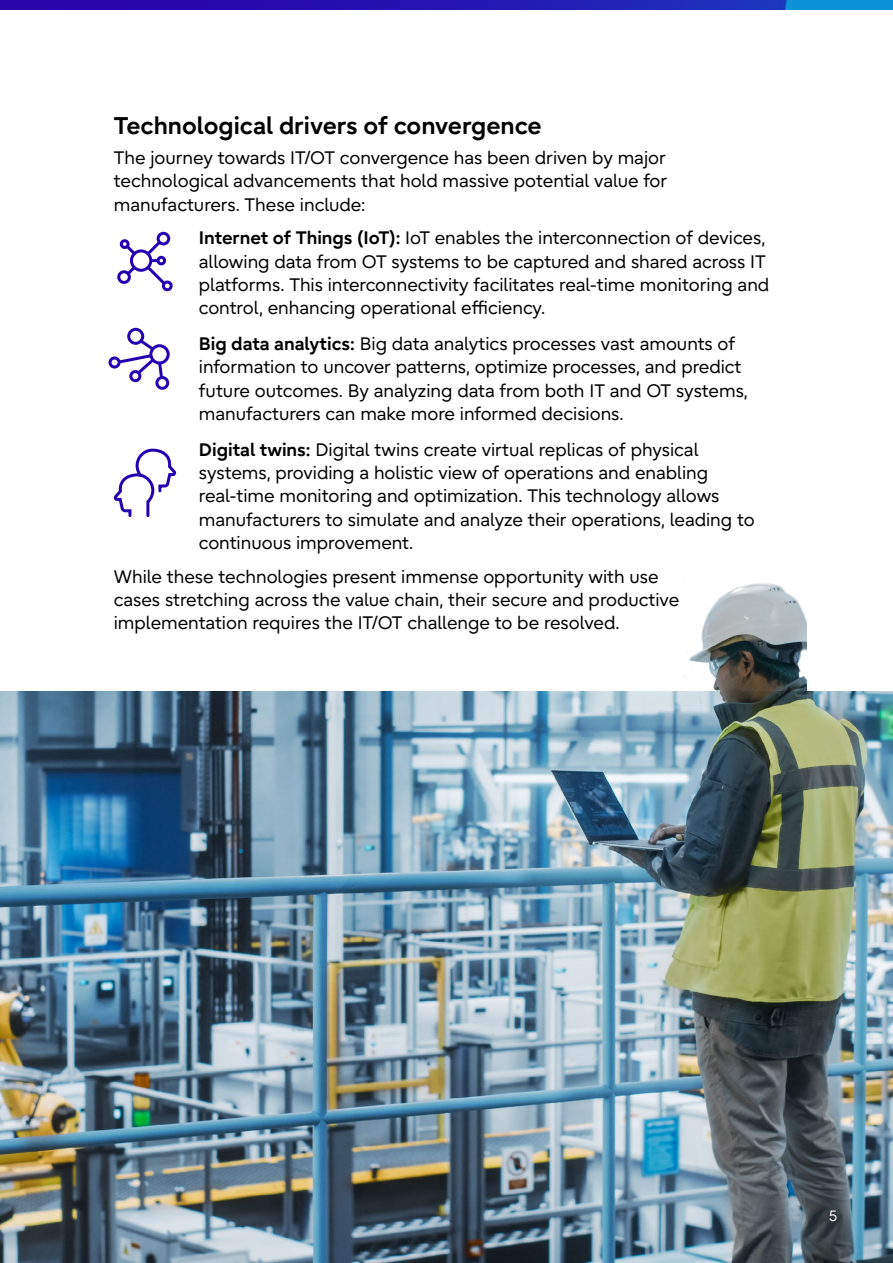
<style>
.page{position:relative;width:893px;height:1263px;background:#fff}
.page>*{position:absolute;margin:0;border:0;box-sizing:border-box;transform-origin:0 0}
.Subheadline_2{font:700 24px "Fujitsu Infinity Pro";color:#000}
.Body_text_2{font:18px/23.2px "Fujitsu Infinity Pro";color:#000}
.Body_text_1{font:15px "Fujitsu Infinity Pro";color:#fff}
.s1{font-weight:700}
.s2{font-size:13.5px;color:#000}
</style>
<div class="page">
<img style="left:0;top:691px;width:893px;height:572px">
<img style="left:684px;top:583px;width:122px;height:142px">
<svg style="left:117px;top:231px;width:56px;height:61px"></svg>
<svg style="left:115px;top:448px;width:60px;height:70px"></svg>
<svg style="left:108px;top:327px;width:62px;height:63px"></svg>
<img style="left:0;top:0;width:893px;height:10px">
<p class="Subheadline_2" style="left:114px;top:110px;width:429px">Technological drivers of convergence</p>
<p class="Body_text_2" style="left:114px;top:146px;width:555px;text-align:justify">The journey towards IT/OT convergence has been driven by major technological advancements that hold massive potential value for manufacturers. These include:</p>
<p class="Body_text_2" style="left:199px;top:226px;width:572px"><span class="s1">Internet of Things (IoT):</span> IoT enables the interconnection of devices, allowing data from OT systems to be captured and shared across IT platforms. This interconnectivity facilitates real-time monitoring and control, enhancing operational efficiency.</p>
<p class="Body_text_2" style="left:199px;top:332px;width:550px"><span class="s1">Big data analytics:</span> Big data analytics processes vast amounts of information to uncover patterns, optimize processes, and predict future outcomes. By analyzing data from both IT and OT systems, manufacturers can make more informed decisions.</p>
<p class="Body_text_2" style="left:199px;top:438px;width:557px"><span class="s1">Digital twins:</span> Digital twins create virtual replicas of physical systems, providing a holistic view of operations and enabling real-time monitoring and optimization. This technology allows manufacturers to simulate and analyze their operations, leading to continuous improvement.</p>
<p class="Body_text_2" style="left:114px;top:565px;width:567px">While these technologies present immense opportunity with use cases stretching across the value chain, their secure and productive implementation requires the IT/OT challenge to be resolved.</p>
<p class="Body_text_1" style="left:829px;top:1206px;width:10px">5<span class="s2">5</span></p>
</div>
